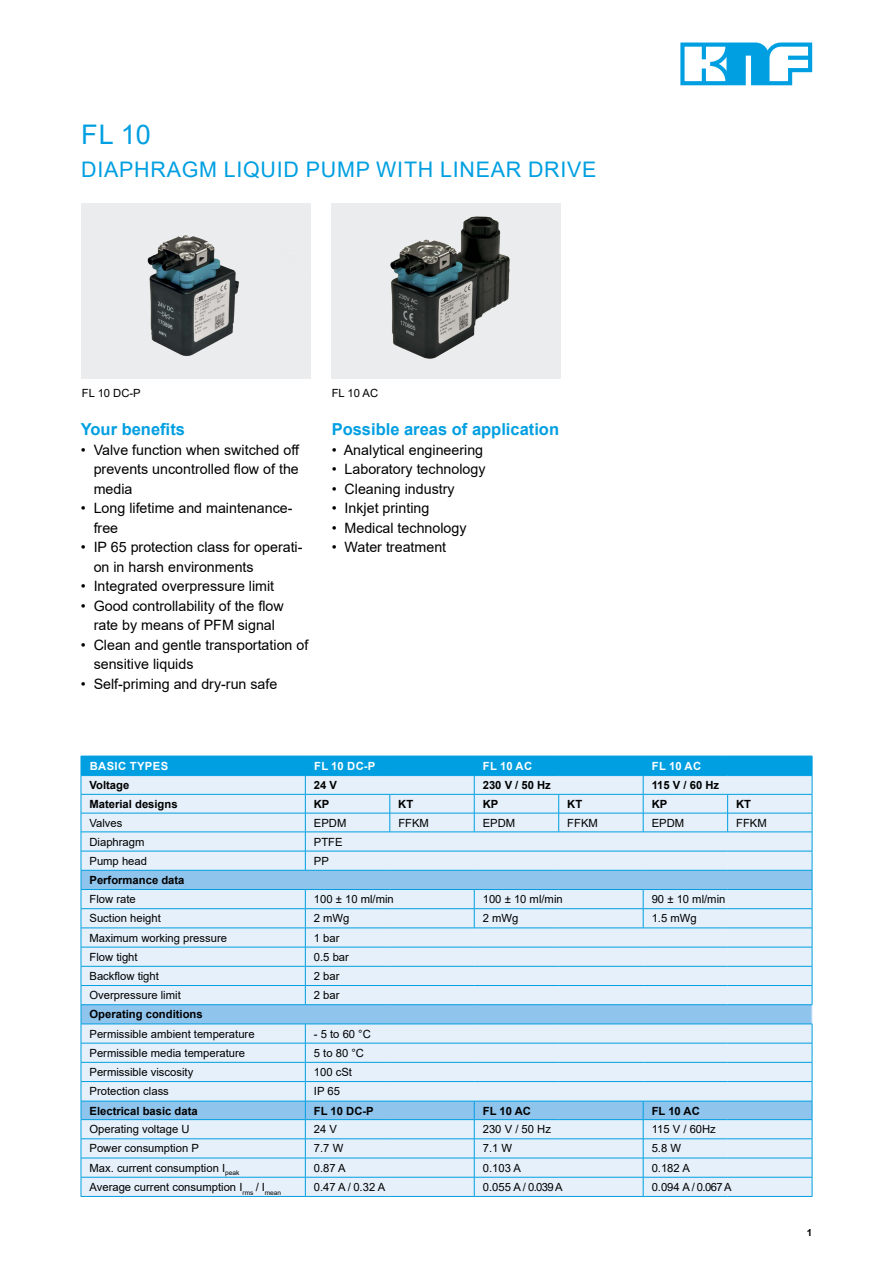
<style>
.page{position:relative;width:893px;height:1263px;background:#fff}
.page>*{position:absolute;margin:0;border:0;box-sizing:border-box;transform-origin:0 0}
.KNF_HEADLINE_blue{font:27px "Arial";color:#009fe1}
.KNF_HEADLINE_blue-2{font:21.45px "Arial";letter-spacing:.035em;color:#009fe1}
.KNF_COPY_TITLE_bold{font:700 16.5px "Arial";color:#009fe1}
.KNF_COPY_black{font:14.25px/19.5px "Arial";color:#000}
.KNF_TABLE_COPY_black{font:11.25px "Arial";color:#000}
.KNF_TABLE_SUPTITLE{font:700 11.25px "Arial";color:#000}
.KNF_TABLE_TITLE_whit{font:700 11.25px "Arial";letter-spacing:.035em;color:#fff}
.KNF_CAPTIONS_black{font:11.25px "Arial";color:#000}
.KNF_FOOTER_black{font:700 9.75px "Arial";color:#000}
</style>
<div class="page">
<hr style="left:81px;top:1196px;width:224px;height:1px;background:#009fe1">
<hr style="left:305px;top:1196px;width:85px;height:1px;background:#009fe1">
<hr style="left:390px;top:1196px;width:84px;height:1px;background:#009fe1">
<hr style="left:474px;top:1196px;width:85px;height:1px;background:#009fe1">
<hr style="left:559px;top:1196px;width:84px;height:1px;background:#009fe1">
<hr style="left:643px;top:1196px;width:85px;height:1px;background:#009fe1">
<hr style="left:728px;top:1196px;width:84px;height:1px;background:#009fe1">
<svg style="left:81px;top:756px;width:732px;height:440px;background:#c3e2f5"></svg>
<hr style="left:474px;top:1119px;width:85px;height:1px;background:#009fe1">
<hr style="left:559px;top:1119px;width:84px;height:1px;background:#009fe1">
<hr style="left:643px;top:1119px;width:85px;height:1px;background:#009fe1">
<hr style="left:728px;top:1119px;width:84px;height:1px;background:#009fe1">
<div style="left:332px;top:203px;width:229px;height:175px;background:#eaeced"></div>
<img style="left:390px;top:216px;width:120px;height:143px">
<div style="left:81px;top:203px;width:229px;height:175px;background:#eaeced"></div>
<img style="left:147px;top:230px;width:164px;height:134px">
<svg style="left:680px;top:43px;width:132px;height:42px"></svg>
<p class="KNF_HEADLINE_blue" style="left:81px;top:116px;width:71px">FL 10</p>
<p class="KNF_HEADLINE_blue-2" style="left:81px;top:155px;width:517px">DIAPHRAGM LIQUID PUMP WITH LINEAR DRIVE</p>
<p class="KNF_CAPTIONS_black" style="left:82px;top:385px;width:60px">FL 10 DC-P</p>
<p class="KNF_CAPTIONS_black" style="left:332px;top:385px;width:48px">FL 10 AC</p>
<p class="KNF_COPY_TITLE_bold" style="left:81px;top:418px;width:106px">Your benefits</p>
<p class="KNF_COPY_black" style="left:94px;top:440px;width:207px;text-align:justify;text-indent:-13px">• Valve function when switched off prevents uncontrolled flow of the media</p>
<p class="KNF_COPY_black" style="left:94px;top:498px;width:200px;text-indent:-13px">• Long lifetime and maintenance&shy;free</p>
<p class="KNF_COPY_black" style="left:94px;top:537px;width:210px;text-indent:-13px">• IP 65 protection class for operati&shy;on in harsh environments</p>
<p class="KNF_COPY_black" style="left:81px;top:576px;width:195px">• Integrated overpressure limit</p>
<p class="KNF_COPY_black" style="left:81px;top:596px;width:204px;text-align:center">• Good controllability of the flow rate by means of PFM signal</p>
<p class="KNF_COPY_black" style="left:94px;top:635px;width:216px;text-indent:-13px">• Clean and gentle transportation of sensitive liquids</p>
<p class="KNF_COPY_black" style="left:81px;top:674px;width:198px">• Self-priming and dry-run safe</p>
<p class="KNF_COPY_TITLE_bold" style="left:332px;top:418px;width:229px">Possible areas of application</p>
<p class="KNF_COPY_black" style="left:332px;top:440px;width:153px">• Analytical engineering</p>
<p class="KNF_COPY_black" style="left:332px;top:459px;width:155px">• Laboratory technology</p>
<p class="KNF_COPY_black" style="left:332px;top:479px;width:124px">• Cleaning industry</p>
<p class="KNF_COPY_black" style="left:332px;top:498px;width:99px">• Inkjet printing</p>
<p class="KNF_COPY_black" style="left:332px;top:518px;width:136px">• Medical technology</p>
<p class="KNF_COPY_black" style="left:332px;top:537px;width:116px">• Water treatment</p>
<p class="KNF_TABLE_TITLE_whit" style="left:90px;top:758px;width:80px">BASIC TYPES</p>
<p class="KNF_TABLE_TITLE_whit" style="left:314px;top:758px;width:63px">FL 10 DC-P</p>
<p class="KNF_TABLE_TITLE_whit" style="left:483px;top:758px;width:51px">FL 10 AC</p>
<p class="KNF_TABLE_TITLE_whit" style="left:652px;top:758px;width:51px">FL 10 AC</p>
<p class="KNF_TABLE_SUPTITLE" style="left:89px;top:777px;width:41px">Voltage</p>
<p class="KNF_TABLE_SUPTITLE" style="left:314px;top:777px;width:25px">24 V</p>
<p class="KNF_TABLE_SUPTITLE" style="left:483px;top:777px;width:70px">230 V / 50 Hz</p>
<p class="KNF_TABLE_SUPTITLE" style="left:652px;top:777px;width:69px">115 V / 60 Hz</p>
<p class="KNF_TABLE_SUPTITLE" style="left:89px;top:796px;width:90px">Material designs</p>
<p class="KNF_TABLE_SUPTITLE" style="left:314px;top:796px;width:17px">KP</p>
<p class="KNF_TABLE_SUPTITLE" style="left:398px;top:796px;width:16px">KT</p>
<p class="KNF_TABLE_SUPTITLE" style="left:483px;top:796px;width:17px">KP</p>
<p class="KNF_TABLE_SUPTITLE" style="left:567px;top:796px;width:16px">KT</p>
<p class="KNF_TABLE_SUPTITLE" style="left:652px;top:796px;width:17px">KP</p>
<p class="KNF_TABLE_SUPTITLE" style="left:736px;top:796px;width:16px">KT</p>
<p class="KNF_TABLE_COPY_black" style="left:89px;top:815px;width:34px">Valves</p>
<p class="KNF_TABLE_COPY_black" style="left:314px;top:815px;width:34px">EPDM</p>
<p class="KNF_TABLE_COPY_black" style="left:398px;top:815px;width:32px">FFKM</p>
<p class="KNF_TABLE_COPY_black" style="left:483px;top:815px;width:34px">EPDM</p>
<p class="KNF_TABLE_COPY_black" style="left:567px;top:815px;width:32px">FFKM</p>
<p class="KNF_TABLE_COPY_black" style="left:652px;top:815px;width:34px">EPDM</p>
<p class="KNF_TABLE_COPY_black" style="left:736px;top:815px;width:32px">FFKM</p>
<p class="KNF_TABLE_COPY_black" style="left:90px;top:834px;width:57px">Diaphragm</p>
<p class="KNF_TABLE_COPY_black" style="left:314px;top:834px;width:30px">PTFE</p>
<p class="KNF_TABLE_COPY_black" style="left:90px;top:853px;width:59px">Pump head</p>
<p class="KNF_TABLE_COPY_black" style="left:314px;top:853px;width:17px">PP</p>
<p class="KNF_TABLE_SUPTITLE" style="left:90px;top:872px;width:97px">Performance data</p>
<p class="KNF_TABLE_COPY_black" style="left:90px;top:891px;width:48px">Flow rate</p>
<p class="KNF_TABLE_COPY_black" style="left:314px;top:891px;width:81px">100 ± 10 ml/min</p>
<p class="KNF_TABLE_COPY_black" style="left:483px;top:891px;width:81px">100 ± 10 ml/min</p>
<p class="KNF_TABLE_COPY_black" style="left:652px;top:891px;width:75px">90 ± 10 ml/min</p>
<p class="KNF_TABLE_COPY_black" style="left:90px;top:911px;width:73px">Suction height</p>
<p class="KNF_TABLE_COPY_black" style="left:314px;top:911px;width:37px">2 mWg</p>
<p class="KNF_TABLE_COPY_black" style="left:483px;top:911px;width:37px">2 mWg</p>
<p class="KNF_TABLE_COPY_black" style="left:652px;top:911px;width:47px">1.5 mWg</p>
<p class="KNF_TABLE_COPY_black" style="left:90px;top:930px;width:139px">Maximum working pressure</p>
<p class="KNF_TABLE_COPY_black" style="left:314px;top:930px;width:27px">1 bar</p>
<p class="KNF_TABLE_COPY_black" style="left:90px;top:949px;width:50px">Flow tight</p>
<p class="KNF_TABLE_COPY_black" style="left:314px;top:949px;width:37px">0.5 bar</p>
<p class="KNF_TABLE_COPY_black" style="left:90px;top:968px;width:71px">Backflow tight</p>
<p class="KNF_TABLE_COPY_black" style="left:314px;top:968px;width:27px">2 bar</p>
<p class="KNF_TABLE_COPY_black" style="left:90px;top:987px;width:93px">Overpressure limit</p>
<p class="KNF_TABLE_COPY_black" style="left:314px;top:987px;width:27px">2 bar</p>
<p class="KNF_TABLE_SUPTITLE" style="left:90px;top:1006px;width:115px">Operating conditions</p>
<p class="KNF_TABLE_COPY_black" style="left:90px;top:1026px;width:167px">Permissible ambient temperature</p>
<p class="KNF_TABLE_COPY_black" style="left:314px;top:1026px;width:59px">- 5 to 60 °C</p>
<p class="KNF_TABLE_COPY_black" style="left:90px;top:1045px;width:157px">Permissible media temperature</p>
<p class="KNF_TABLE_COPY_black" style="left:314px;top:1045px;width:52px">5 to 80 °C</p>
<p class="KNF_TABLE_COPY_black" style="left:90px;top:1064px;width:105px">Permissible viscosity</p>
<p class="KNF_TABLE_COPY_black" style="left:314px;top:1064px;width:40px">100 cSt</p>
<p class="KNF_TABLE_COPY_black" style="left:90px;top:1083px;width:81px">Protection class</p>
<p class="KNF_TABLE_COPY_black" style="left:314px;top:1083px;width:28px">IP 65</p>
<p class="KNF_TABLE_SUPTITLE" style="left:90px;top:1103px;width:110px">Electrical basic data</p>
<p class="KNF_TABLE_SUPTITLE" style="left:314px;top:1103px;width:61px">FL 10 DC-P</p>
<p class="KNF_TABLE_SUPTITLE" style="left:483px;top:1103px;width:50px">FL 10 AC</p>
<p class="KNF_TABLE_SUPTITLE" style="left:652px;top:1103px;width:50px">FL 10 AC</p>
<p class="KNF_TABLE_COPY_black" style="left:90px;top:1121px;width:102px">Operating voltage U</p>
<p class="KNF_TABLE_COPY_black" style="left:314px;top:1121px;width:25px">24 V</p>
<p class="KNF_TABLE_COPY_black" style="left:483px;top:1121px;width:70px">230 V / 50 Hz</p>
<p class="KNF_TABLE_COPY_black" style="left:652px;top:1121px;width:66px">115 V / 60Hz</p>
<p class="KNF_TABLE_COPY_black" style="left:90px;top:1141px;width:111px">Power consumption P</p>
<p class="KNF_TABLE_COPY_black" style="left:314px;top:1141px;width:31px">7.7 W</p>
<p class="KNF_TABLE_COPY_black" style="left:483px;top:1141px;width:31px">7.1 W</p>
<p class="KNF_TABLE_COPY_black" style="left:652px;top:1141px;width:31px">5.8 W</p>
<p class="KNF_TABLE_COPY_black" style="left:90px;top:1160px;width:151px">Max. current consumption I<sub>peak</sub></p>
<p class="KNF_TABLE_COPY_black" style="left:314px;top:1160px;width:33px">0.87 A</p>
<p class="KNF_TABLE_COPY_black" style="left:483px;top:1160px;width:40px">0.103 A</p>
<p class="KNF_TABLE_COPY_black" style="left:652px;top:1160px;width:40px">0.182 A</p>
<p class="KNF_TABLE_COPY_black" style="left:89px;top:1179px;width:193px">Average current consumption I<sub>rms</sub> / I<sub>mean</sub></p>
<p class="KNF_TABLE_COPY_black" style="left:314px;top:1179px;width:73px">0.47 A / 0.32 A</p>
<p class="KNF_TABLE_COPY_black" style="left:483px;top:1179px;width:82px">0.055 A / 0.039 A</p>
<p class="KNF_TABLE_COPY_black" style="left:652px;top:1179px;width:82px">0.094 A / 0.067 A</p>
<p class="KNF_FOOTER_black" style="left:807px;top:1226px;width:7px">1</p>
</div>
